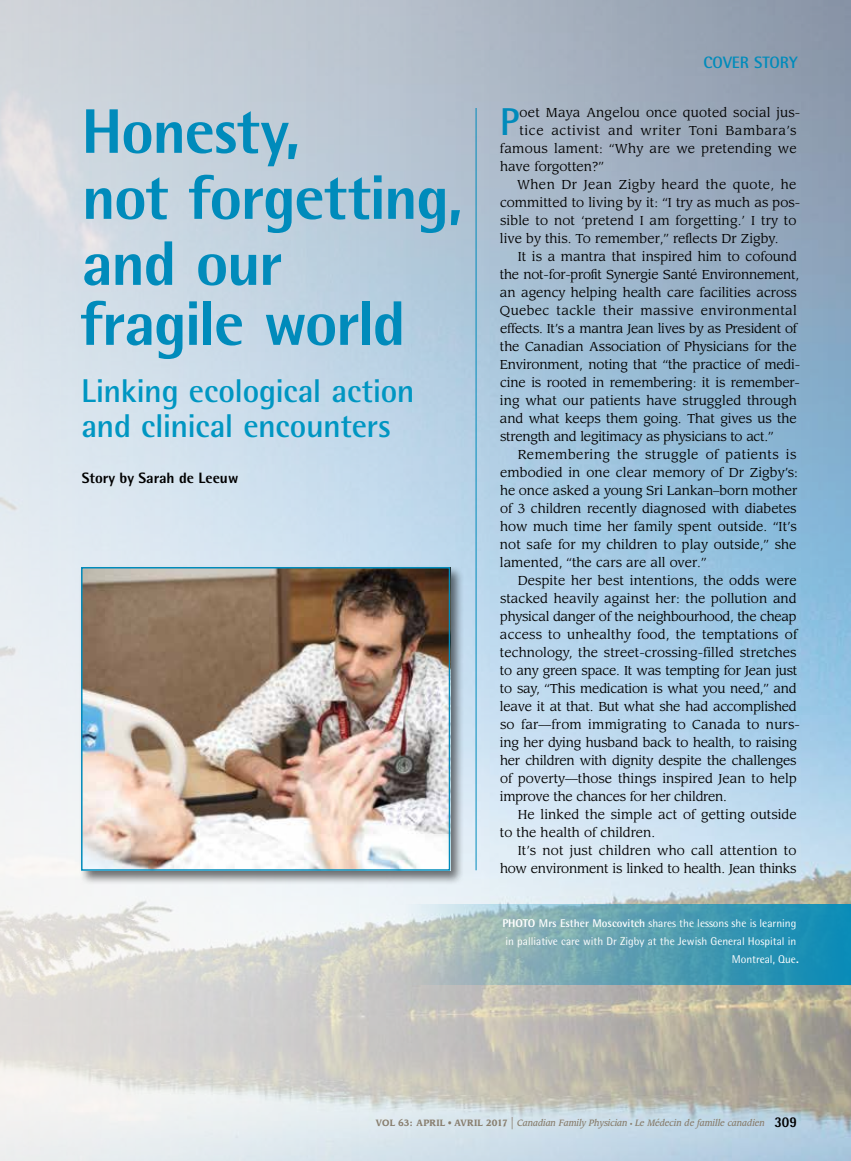
<style>
.page{position:relative;width:851px;height:1161px;background:#fff}
.page>*{position:absolute;margin:0;border:0;box-sizing:border-box;transform-origin:0 0}
.t1{font:800 63px/66px "Rotis Semi Sans Std";letter-spacing:-.025em;color:#008bbb}
.t2{font:700 38.85px "Rotis Semi Sans Std";color:#008bbb}
.t3{font:700 33px/34.5px "Rotis Semi Sans Std";letter-spacing:-.015em;color:#0096c2}
.t4{font:700 16.5px "Rotis Semi Sans Std";color:#008bbb}
.t5{font:800 15px "Rotis Semi Sans Std";color:#000}
.t6{font:12.75px/18px "Leawood Std";color:#000}
.t7{font:12.75px/18px "Leawood Std";letter-spacing:-.02em;color:#000}
.t8{font:12.75px "Leawood Std";letter-spacing:.045em;color:#000}
.t9{font:12.75px "Leawood Std";letter-spacing:.02em;color:#000}
.t10{font:11.25px/18px "Rotis Semi Sans Std";color:#fff;text-align:right}
.t11{font:italic 500 9px "Leawood Std";color:#887e6e;scale:.9 1}
.s1{font-weight:800}
.s2{font-weight:700}
.s3{font-weight:700;font-style:normal}
.s4{font-weight:400;font-style:normal}
.s5{font-weight:400;font-style:normal;font-size:15px}
.s6{font-size:6px}
.s7{font-family:"Rotis Semi Sans Std";font-weight:800;font-style:normal;font-size:15px;color:#000}
</style>
<div class="page">
<img style="left:0;top:0;width:850px;height:1161px">
<svg style="left:405px;top:904px;width:445px;height:82px;background:#67a6b7"></svg>
<hr style="left:475px;top:108px;width:1px;height:762px;background:#008bbb">
<div style="left:79px;top:565px;width:385px;height:320px;background:#000;opacity:.55"></div>
<img style="left:84px;top:570px;width:363px;height:298px">
<div style="left:81px;top:567px;width:369px;height:304px;border:2px solid #008bbb"></div>
<h1 class="t1" style="left:81px;top:97px;width:383px">Honesty,<br>not forgetting, and our</h1>
<h1 class="t1" style="left:80px;top:289px;width:327px">fragile world</h1>
<h1 class="t3" style="left:81px;top:373px;width:335px">Linking ecological action and clinical encounters</h1>
<h5 class="t5" style="left:82px;top:468px;width:158px">Story by Sarah de Leeuw</h5>
<p class="t4" style="left:703px;top:53px;width:96px">COVER STORY</p>
<p class="t2" style="left:500px;top:98px;width:21px">P</p>
<p class="t6" style="left:519px;top:104px;width:282px">oet Maya Angelou once quoted social jus-</p>
<p class="t8" style="left:519px;top:123px;width:278px">tice activist and writer Toni Bambara’s</p>
<p class="t9" style="left:500px;top:141px;width:298px">famous lament: “Why are we pretending we</p>
<p class="t6" style="left:500px;top:158px;width:105px">have forgotten?”</p>
<p class="t6" style="left:500px;top:176px;width:302px;text-indent:17px">When Dr Jean Zigby heard the quote, he committed to living by it: “I try as much as pos&shy;sible to not ‘pretend I am forgetting.’ I try to live by this. To remember,” refects Dr Zigby.</p>
<p class="t6" style="left:499px;top:248px;width:302px;text-indent:18px">It is a mantra that inspired him to cofound the not-for-proft Synergie Santé Environnement, an agency helping health care facilities across Quebec tackle their massive environmental effects. It’s a mantra Jean lives by as President of the Canadian Association of Physicians for the Environment, noting that “the practice of medi&shy;cine is rooted in remembering: it is remember&shy;ing what our patients have struggled through and what keeps them going. That gives us the strength and legitimacy as physicians to act.”</p>
<p class="t6" style="left:500px;top:446px;width:300px;text-indent:18px">Remembering the struggle of patients is embodied in one clear memory of Dr Zigby’s: he once asked a young Sri Lankan–born mother of 3 children recently diagnosed with diabetes how much time her family spent outside. “It’s not safe for my children to play outside,” she lamented, “the cars are all over.”</p>
<p class="t7" style="left:500px;top:572px;width:301px;text-indent:18px">Despite her best intentions, the odds were stacked heavily against her: the pollution and physical danger of the neighbourhood, the cheap access to unhealthy food, the temptations of technology, the street-crossing-filled stretches to any green space. It was tempting for Jean just to say, “This medication is what you need,” and leave it at that. But what she had accomplished so far—from immigrating to Canada to nurs&shy;ing her dying husband back to health, to raising her children with dignity despite the challenges of poverty—those things inspired Jean to help improve the chances for her children.</p>
<p class="t6" style="left:500px;top:806px;width:298px;text-indent:18px">He linked the simple act of getting outside to the health of children.</p>
<p class="t7" style="left:500px;top:842px;width:298px;text-align:right">It’s not just children who call attention to how environment is linked to health. Jean thinks</p>
<p class="t10" style="left:502px;top:914px;width:298px"><span class="s1">PHOTO</span> <span class="s2">Mrs Esther Moscovitch</span> shares the lessons she is learning in palliative care with Dr Zigby at the Jewish General Hospital in<br>Montreal, Que<span class="s1">.</span></p>
<p class="t11" style="left:376px;top:1118px;width:469px"><span class="s3">VOL 63: APRIL</span> <span class="s4">•</span> <span class="s3">AVRIL 2017</span> <span class="s5">|</span> Canadian Family Physician <span class="s6">•</span> Le Médecin de famille canadien <span class="s7">309</span></p>
</div>
